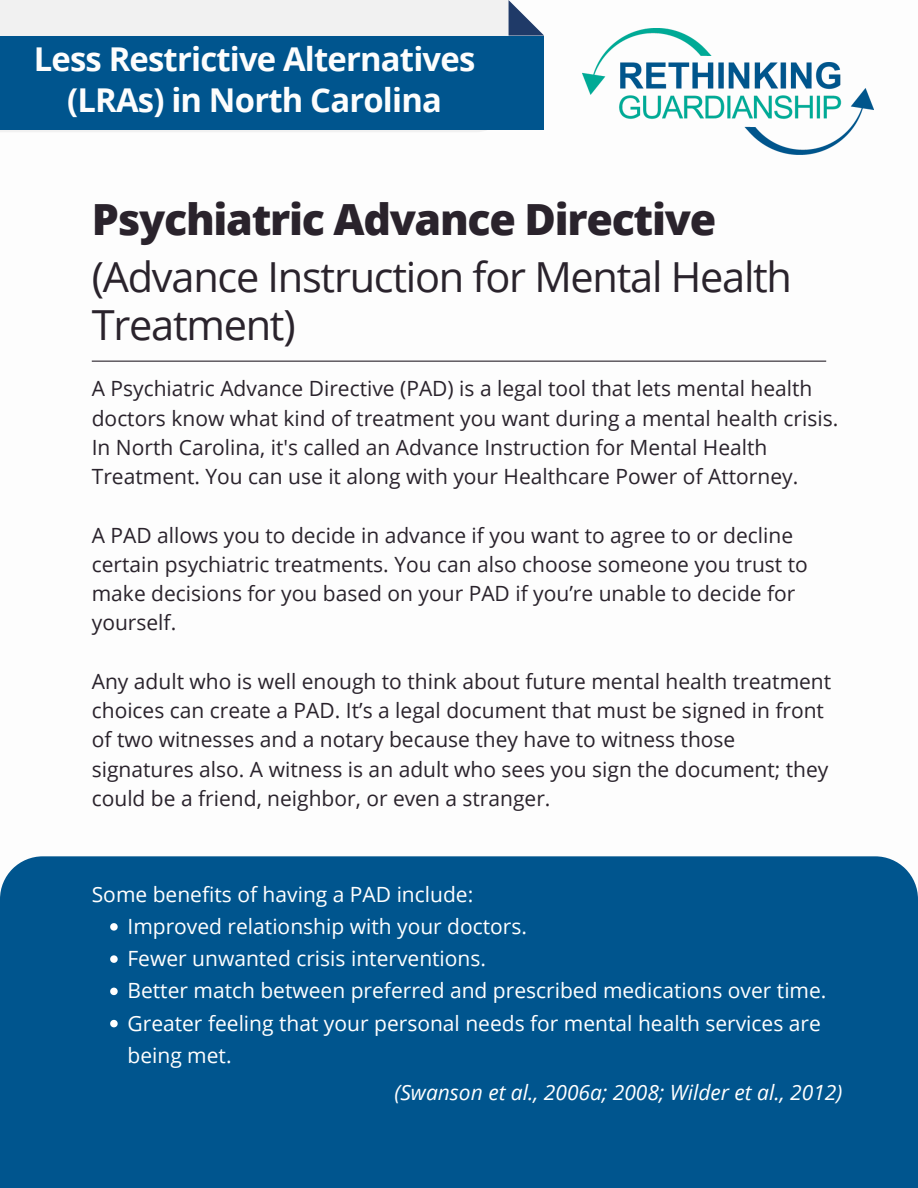
<style>
.page{position:relative;width:918px;height:1188px;background:#fff}
.page>*{position:absolute;margin:0;border:0;box-sizing:border-box;transform-origin:0 0}
.t1{font:800 43.05px "Open Sans";letter-spacing:-.03em;color:#2a232c}
.t2{font:41.4px/48.3px "Open Sans";letter-spacing:-.03em;color:#2a232c}
.t3{font:700 32.85px/41.7px "Open Sans";letter-spacing:-.025em;color:#fdfdfd;text-align:center}
.t4{font:21px/29.2px "Open Sans";color:#2a232c}
.t5{font:21px/32.2px "Open Sans";color:#fff}
.t6{font:italic 21px "Open Sans";color:#fff}
</style>
<div class="page">
<hr style="left:92px;top:361px;width:734px;height:1px;background:#2a232c">
<img style="left:583px;top:29px;width:290px;height:126px">
<div style="left:0;top:0;width:508px;height:132px;background:#f1f1f1"></div>
<div style="left:0;top:36px;width:544px;height:93px;background:#00558e"></div>
<svg style="left:509px;top:0;width:35px;height:36px"></svg>
<div style="left:0;top:856px;width:918px;height:332px;background:#00558e"></div>
<svg style="left:110px;top:923px;width:8px;height:8px"></svg>
<svg style="left:110px;top:955px;width:8px;height:8px"></svg>
<svg style="left:110px;top:988px;width:8px;height:7px"></svg>
<svg style="left:110px;top:1020px;width:8px;height:7px"></svg>
<p class="t3" style="left:34px;top:37px;width:443px">Less Restrictive Alternatives (LRAs) in North Carolina</p>
<h2 class="t1" style="left:92px;top:189px;width:626px">Psychiatric Advance Directive</h2>
<p class="t2" style="left:92px;top:252px;width:702px">(Advance Instruction for Mental Health<br>Treatment)</p>
<h3 class="t4" style="left:92px;top:374px;width:748px">A Psychiatric Advance Directive (PAD) is a legal tool that lets mental health doctors know what kind of treatment you want during a mental health crisis.<br>In North Carolina, it's called an Advance Instruction for Mental Health Treatment. You can use it along with your Healthcare Power of Attorney.</h3>
<p class="t4" style="left:92px;top:520px;width:718px">A PAD allows you to decide in advance if you want to agree to or decline certain psychiatric treatments. You can also choose someone you trust to make decisions for you based on your PAD if you’re unable to decide for yourself.</p>
<h1 class="t4" style="left:92px;top:666px;width:741px">Any adult who is well enough to think about future mental health treatment choices can create a PAD. It’s a legal document that must be signed in front of two witnesses and a notary because they have to witness those signatures also. A witness is an adult who sees you sign the document; they could be a friend, neighbor, or even a stranger.</h1>
<p class="t5" style="left:92px;top:877px;width:383px">Some benefits of having a PAD include:</p>
<p class="t5" style="left:127px;top:910px;width:401px">Improved relationship with your doctors.</p>
<p class="t5" style="left:127px;top:942px;width:360px">Fewer unwanted crisis interventions.</p>
<p class="t5" style="left:127px;top:974px;width:701px">Better match between preferred and prescribed medications over time.</p>
<p class="t5" style="left:127px;top:1006px;width:695px">Greater feeling that your personal needs for mental health services are being met.</p>
<p class="t6" style="left:394px;top:1077px;width:450px">(Swanson et al., 2006a; 2008; Wilder et al., 2012)</p>
</div>
